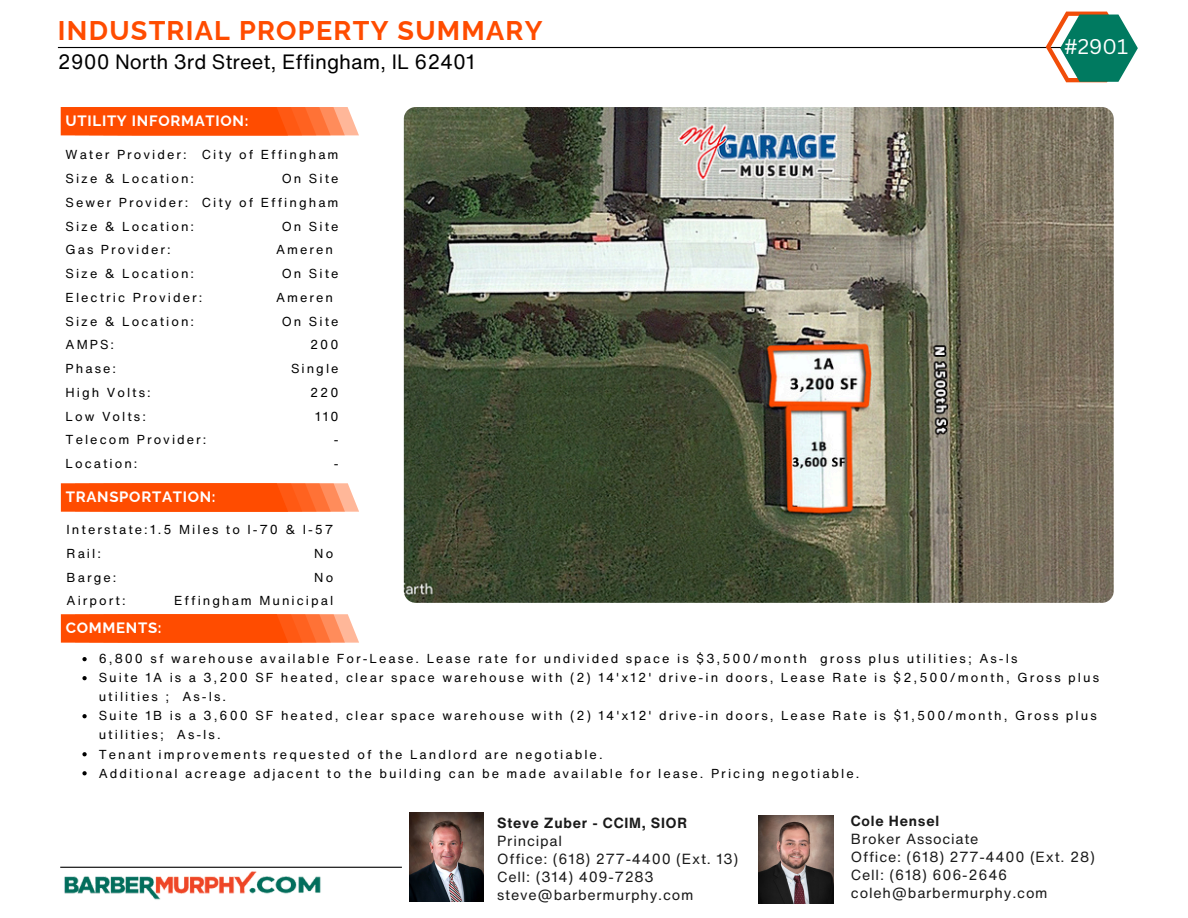
<style>
.page{position:relative;width:1188px;height:918px;background:#fff}
.page>*{position:absolute;margin:0;border:0;box-sizing:border-box;transform-origin:0 0}
.t1{font:700 27px "Raleway";letter-spacing:.045em;color:#ff4c00}
.t2{font:20.7px "Canva Sans";color:#fff}
.t3{font:20.25px "Helvetica Now Text";color:#000}
.t4{font:700 15px "Raleway";letter-spacing:.045em;color:#fff}
.t5{font:14.25px/18px "Helvetica Now Text";letter-spacing:.055em;color:#1a1a1a}
.t6{font:12.75px/19px "Helvetica Now Text";letter-spacing:.16em;color:#000}
.t7{font:12.6px "Helvetica Now Text";letter-spacing:.16em;color:#000}
.s1{font-weight:700}
</style>
<div class="page">
<hr style="left:58px;top:47px;width:1056px;height:1px;background:#000">
<img style="left:64px;top:871px;width:257px;height:29px">
<svg style="left:61px;top:107px;width:298px;height:28px;background:#ff5a15"></svg>
<img style="left:409px;top:812px;width:74px;height:89px">
<hr style="left:60px;top:867px;width:342px;height:1px;background:#000">
<svg style="left:61px;top:484px;width:298px;height:28px;background:#ff5b15"></svg>
<svg style="left:61px;top:615px;width:298px;height:28px;background:#ff5b15"></svg>
<img style="left:404px;top:107px;width:710px;height:496px;border-radius:12px">
<svg style="left:82px;top:657px;width:5px;height:4px"></svg>
<svg style="left:82px;top:676px;width:5px;height:4px"></svg>
<svg style="left:82px;top:714px;width:5px;height:4px"></svg>
<svg style="left:82px;top:752px;width:5px;height:4px"></svg>
<svg style="left:82px;top:771px;width:5px;height:4px"></svg>
<svg style="left:1046px;top:12px;width:92px;height:70px"></svg>
<img style="left:759px;top:815px;width:74px;height:89px">
<p class="t1" style="left:58px;top:14px;width:486px">INDUSTRIAL PROPERTY SUMMARY</p>
<p class="t3" style="left:58px;top:47px;width:419px">2900 North 3rd Street, Effingham, IL 62401</p>
<h2 class="t4" style="left:66px;top:112px;width:184px">UTILITY INFORMATION:</h2>
<h1 class="t7" style="left:66px;top:145px;width:123px">Water Provider:</h1>
<p class="t7" style="left:66px;top:169px;width:130px">Size &amp; Location:</p>
<h2 class="t7" style="left:66px;top:193px;width:124px">Sewer Provider:</h2>
<p class="t7" style="left:66px;top:217px;width:130px">Size &amp; Location:</p>
<h3 class="t7" style="left:66px;top:240px;width:107px">Gas Provider:</h3>
<p class="t7" style="left:66px;top:264px;width:130px">Size &amp; Location:</p>
<p class="t7" style="left:66px;top:288px;width:138px">Electric Provider:</p>
<p class="t7" style="left:66px;top:312px;width:130px">Size &amp; Location:</p>
<p class="t7" style="left:66px;top:335px;width:50px">AMPS:</p>
<p class="t7" style="left:66px;top:359px;width:52px">Phase:</p>
<p class="t7" style="left:66px;top:383px;width:87px">High Volts:</p>
<p class="t7" style="left:66px;top:407px;width:82px">Low Volts:</p>
<p class="t7" style="left:66px;top:430px;width:142px">Telecom Provider:</p>
<p class="t7" style="left:66px;top:454px;width:73px">Location:</p>
<p class="t7" style="left:202px;top:145px;width:138px">City of Effingham</p>
<p class="t7" style="left:282px;top:169px;width:58px">On Site</p>
<p class="t7" style="left:202px;top:193px;width:138px">City of Effingham</p>
<p class="t7" style="left:282px;top:217px;width:58px">On Site</p>
<p class="t7" style="left:276px;top:240px;width:59px">Ameren</p>
<p class="t7" style="left:282px;top:264px;width:58px">On Site</p>
<p class="t7" style="left:276px;top:288px;width:59px">Ameren</p>
<p class="t7" style="left:282px;top:312px;width:58px">On Site</p>
<p class="t7" style="left:310px;top:335px;width:30px">200</p>
<p class="t7" style="left:291px;top:359px;width:49px">Single</p>
<p class="t7" style="left:310px;top:383px;width:30px">220</p>
<p class="t7" style="left:315px;top:407px;width:25px">110</p>
<p class="t7" style="left:334px;top:430px;width:6px">-</p>
<p class="t7" style="left:334px;top:454px;width:6px">-</p>
<p class="t4" style="left:66px;top:488px;width:151px">TRANSPORTATION:</p>
<p class="t7" style="left:67px;top:520px;width:268px">Interstate:1.5 Miles to I-70 &amp; I-57</p>
<p class="t7" style="left:67px;top:544px;width:36px">Rail:</p>
<p class="t7" style="left:67px;top:568px;width:51px">Barge:</p>
<p class="t7" style="left:67px;top:591px;width:61px">Airport:</p>
<p class="t7" style="left:314px;top:544px;width:20px">No</p>
<h3 class="t7" style="left:314px;top:568px;width:20px">No</h3>
<p class="t7" style="left:174px;top:591px;width:161px">Effingham Municipal</p>
<p class="t4" style="left:66px;top:619px;width:97px">COMMENTS:</p>
<h3 class="t2" style="left:1064px;top:32px;width:65px">#2901</h3>
<p class="t6" style="left:99px;top:649px;width:920px">6,800 sf warehouse available For-Lease. Lease rate for undivided space is $3,500/month gross plus utilities; As-Is</p>
<p class="t6" style="left:99px;top:668px;width:1002px">Suite 1A is a 3,200 SF heated, clear space warehouse with (2) 14'x12' drive-in doors, Lease Rate is $2,500/month, Gross plus utilities ; As-Is.</p>
<p class="t6" style="left:99px;top:706px;width:1000px">Suite 1B is a 3,600 SF heated, clear space warehouse with (2) 14'x12' drive-in doors, Lease Rate is $1,500/month, Gross plus utilities; As-Is.</p>
<p class="t6" style="left:99px;top:744px;width:505px">Tenant improvements requested of the Landlord are negotiable.</p>
<p class="t6" style="left:99px;top:763px;width:762px">Additional acreage adjacent to the building can be made available for lease. Pricing negotiable.</p>
<p class="t5" style="left:497px;top:813px;width:243px"><span class="s1">Steve Zuber - CCIM, SIOR<br></span>Principal<br>Office: (618) 277-4400 (Ext. 13)<br>Cell: (314) 409-7283 steve@barbermurphy.com</p>
<p class="t5" style="left:851px;top:811px;width:245px"><span class="s1">Cole Hensel<br></span>Broker Associate<br>Office: (618) 277-4400 (Ext. 28)<br>Cell: (618) 606-2646 coleh@barbermurphy.com</p>
</div>
